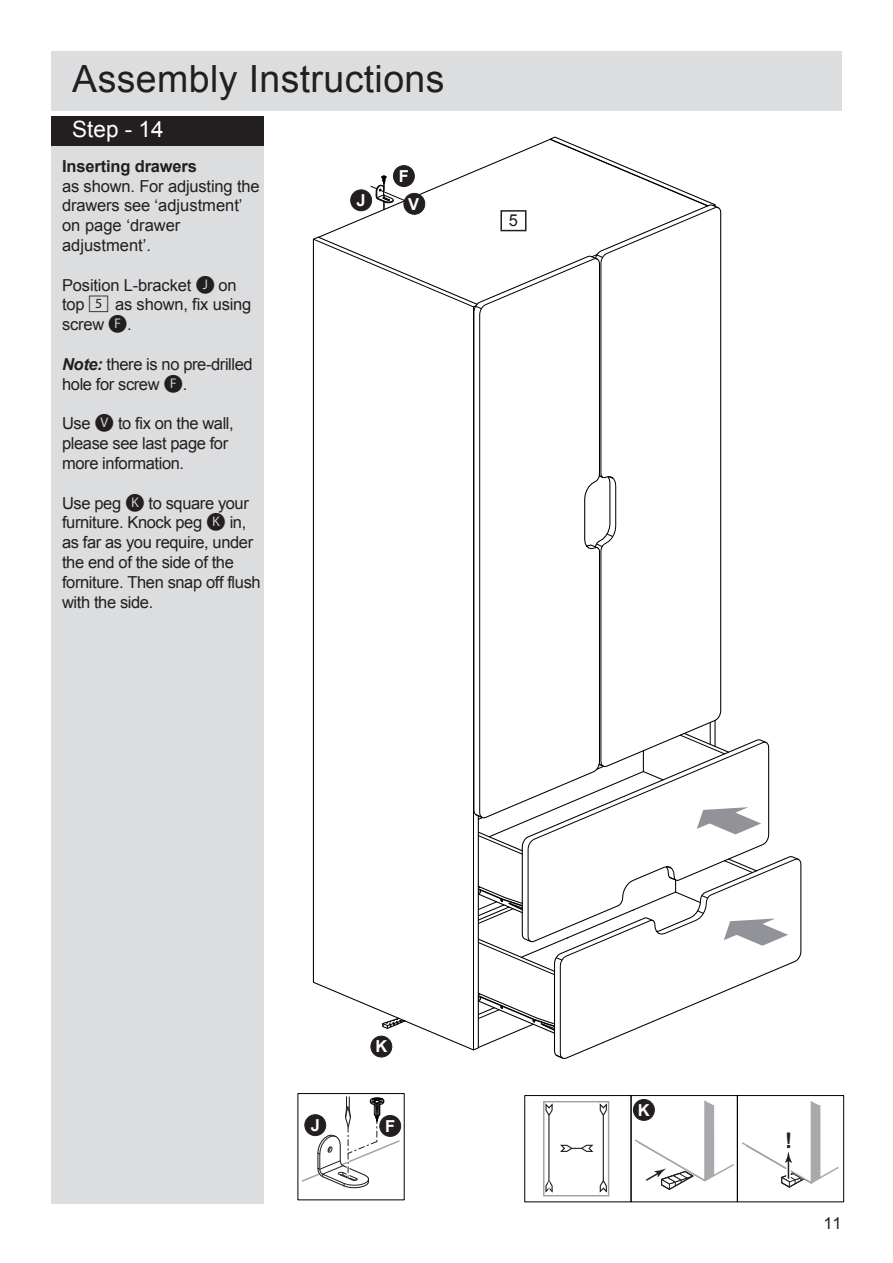
<style>
.page{position:relative;width:893px;height:1263px;background:#fff}
.page>*{position:absolute;margin:0;border:0;box-sizing:border-box;transform-origin:0 0}
.t1{font:37.5px "Arial";letter-spacing:.01em;color:#231f20}
.t2{font:22.5px "Arial";color:#fff}
.t3{font:700 21.45px "Arial";color:#231f20}
.t4{font:16.5px/19.8px "Arial";letter-spacing:-.025em;color:#231f20}
.t5{font:16.5px/19.8px "Arial";color:#231f20}
.t6{font:700 16.5px "Arial";letter-spacing:-.01em;color:#231f20}
.t7{font:700 16.5px/27.8px "Arial";color:#fff}
.s1{font-family:"Nijpels"}
.s2{font-weight:700;font-style:italic}
</style>
<div class="page">
<div style="left:51px;top:116px;width:213px;height:1087px;background:#dcdddf"></div>
<div style="left:51px;top:116px;width:213px;height:30px;background:#231f20"></div>
<div style="left:51px;top:51px;width:791px;height:60px;background:#dcdddf"></div>
<svg style="left:312px;top:237px;width:5px;height:748px"></svg>
<div style="left:631px;top:1095px;width:107px;height:107px;border:1px solid #000"></div>
<div style="left:737px;top:1095px;width:107px;height:107px;border:1px solid #000"></div>
<svg style="left:633px;top:1099px;width:206px;height:91px"></svg>
<div style="left:543px;top:1101px;width:66px;height:95px;border:2px solid #9da4ab"></div>
<svg style="left:545px;top:1180px;width:8px;height:14px"></svg>
<svg style="left:545px;top:1102px;width:8px;height:14px"></svg>
<hr style="left:603px;top:1115px;width:1px;height:66px;background:#231f20">
<hr style="left:548px;top:1115px;width:1px;height:66px;background:#231f20">
<svg style="left:599px;top:1180px;width:8px;height:14px"></svg>
<svg style="left:599px;top:1102px;width:8px;height:14px"></svg>
<svg style="left:560px;top:1144px;width:34px;height:8px"></svg>
<svg style="left:301px;top:1097px;width:100px;height:92px"></svg>
<div style="left:633px;top:1099px;width:21px;height:21px;background:#231f20;border-radius:50%"></div>
<div style="left:633px;top:1099px;width:22px;height:21px;border:1px solid #231f20;border-radius:50%"></div>
<div style="left:305px;top:1115px;width:21px;height:20px;background:#231f20;border-radius:50%"></div>
<div style="left:305px;top:1114px;width:21px;height:22px;border:1px solid #231f20;border-radius:50%"></div>
<div style="left:380px;top:1115px;width:21px;height:21px;background:#231f20;border-radius:50%"></div>
<div style="left:380px;top:1115px;width:21px;height:21px;border:1px solid #231f20;border-radius:50%"></div>
<svg style="left:317px;top:136px;width:482px;height:923px"></svg>
<h1 class="t1" style="left:72px;top:55px;width:374px">Assembly Instructions</h1>
<h2 class="t2" style="left:72px;top:115px;width:93px">Step - 14</h2>
<p class="t6" style="left:62px;top:155px;width:136px">Inserting drawers</p>
<p class="t5" style="left:62px;top:176px;width:199px">as shown. For adjusting the drawers see ‘adjustment’ on page ‘drawer adjustment’.</p>
<p class="t4" style="left:62px;top:275px;width:191px">Position L-bracket <span class="s1">J</span> on top <span class="s1">5</span> as shown, fix using screw <span class="s1">F</span>.</p>
<p class="t4" style="left:62px;top:354px;width:192px"><span class="s2">Note:</span> there is no pre-drilled hole for screw <span class="s1">F</span>.</p>
<p class="t4" style="left:62px;top:414px;width:173px">Use <span class="s1">V</span> to fix on the wall, please see last page for more information.</p>
<p class="t4" style="left:62px;top:493px;width:200px">Use peg <span class="s1">K</span> to square your furniture. Knock peg <span class="s1">K</span> in, as far as you require, under the end of the side of the forniture. Then snap off flush with the side.</p>
<p class="t7" style="left:357px;top:187px;width:11px">J</p>
<p class="t7" style="left:408px;top:163px;width:13px;text-indent:-9px">F<br>V</p>
<p class="t4" style="left:509px;top:210px;width:11px">5</p>
<p class="t7" style="left:375px;top:1033px;width:13px">K</p>
<p class="t7" style="left:311px;top:1112px;width:11px">J</p>
<p class="t7" style="left:385px;top:1113px;width:12px">F</p>
<p class="t7" style="left:638px;top:1096px;width:13px">K</p>
<h3 class="t3" style="left:785px;top:1126px;width:9px">!</h3>
<p class="t4" style="left:823px;top:1213px;width:20px">11</p>
</div>
